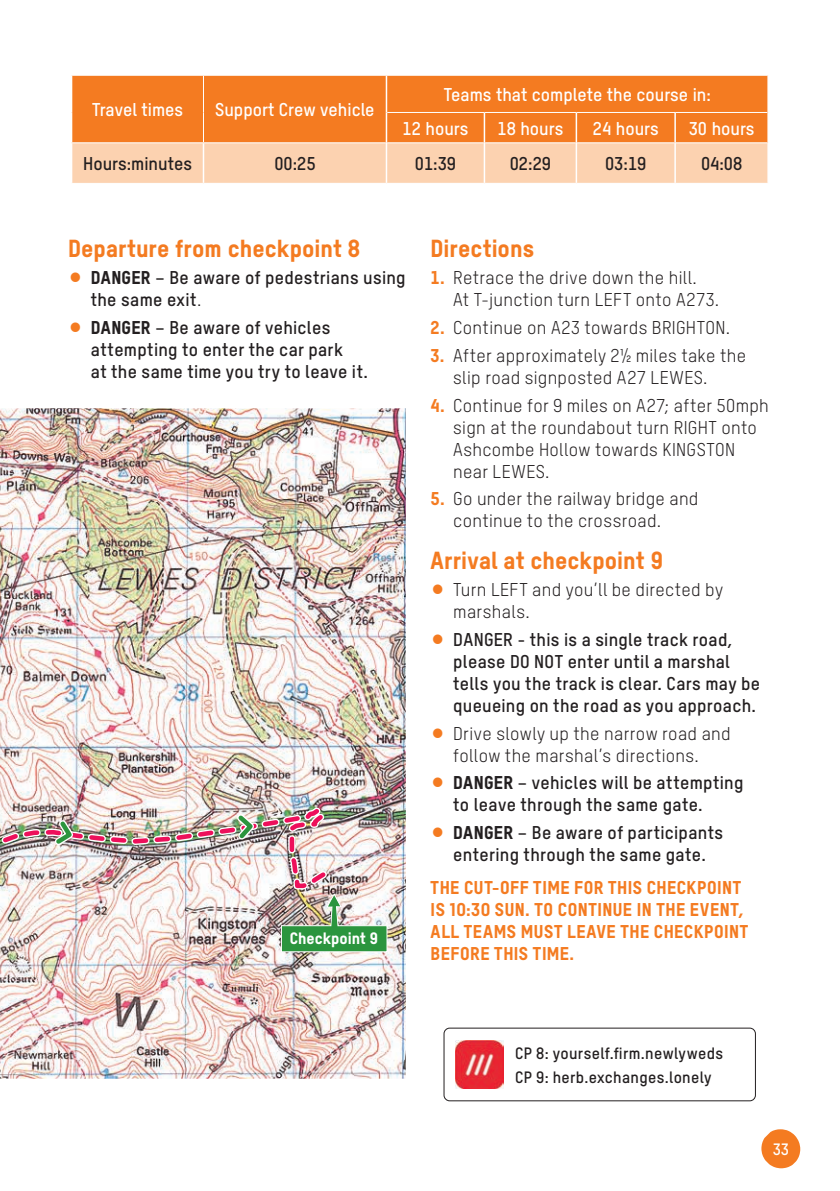
<style>
.page{position:relative;width:840px;height:1191px;background:#fff}
.page>*{position:absolute;margin:0;border:0;box-sizing:border-box;transform-origin:0 0}
.t1{font:24px "T Star Heavy";color:#f47b21}
.t2{font:24px "T Star Pro Heavy";color:#f47b21}
.t3{font:18px/22px "T Star Pro Regular";letter-spacing:.02em;color:#231f20}
.t4{font:18px/22px "T Star Pro Bold";letter-spacing:.015em;color:#231f20}
.t5{font:18px/22px "T Star Pro Heavy";letter-spacing:.03em;color:#f47b21}
.t6{font:18px/33.8px "T Star Pro Bold";color:#fff}
.t7{font:16px/24px "T Star Pro Bold";letter-spacing:.02em;color:#231f20}
.t8{font:16px "T Star Pro Heavy";color:#fff}
.t9{font:16px "T Star Pro Bold";color:#fff}
.s1{font-family:"T Star Pro Heavy"}
.s2{font-family:"T Star Pro Regular"}
.s3{font-family:"T Star Pro Heavy";color:#f47b21}
</style>
<div class="page">
<div style="left:72px;top:76px;width:695px;height:66px;background:#f47b21"></div>
<div style="left:72px;top:143px;width:695px;height:40px;background:#fcd2b0"></div>
<hr style="left:387px;top:112px;width:97px;height:1px;background:#fff">
<hr style="left:484px;top:112px;width:92px;height:1px;background:#fff">
<hr style="left:576px;top:112px;width:98px;height:1px;background:#fff">
<hr style="left:674px;top:112px;width:93px;height:1px;background:#fff">
<hr style="left:385px;top:76px;width:2px;height:36px;background:#fff">
<hr style="left:385px;top:112px;width:2px;height:31px;background:#fff">
<hr style="left:483px;top:113px;width:2px;height:30px;background:#fff">
<hr style="left:575px;top:113px;width:1px;height:30px;background:#fff">
<hr style="left:674px;top:113px;width:1px;height:30px;background:#fff">
<hr style="left:385px;top:143px;width:2px;height:40px;background:#fff">
<hr style="left:483px;top:143px;width:2px;height:40px;background:#fff">
<hr style="left:575px;top:143px;width:1px;height:40px;background:#fff">
<hr style="left:674px;top:143px;width:1px;height:40px;background:#fff">
<hr style="left:203px;top:76px;width:1px;height:36px;background:#fff">
<hr style="left:203px;top:112px;width:1px;height:30px;background:#fff">
<hr style="left:203px;top:143px;width:1px;height:40px;background:#fff">
<img style="left:0;top:408px;width:405px;height:670px">
<img style="left:0;top:408px;width:331px;height:510px">
<img style="left:0;top:408px;width:257px;height:490px">
<img style="left:280px;top:870px;width:108px;height:82px">
<div style="left:443px;top:1027px;width:312px;height:74px;border:1px solid #231f20;border-radius:6px"></div>
<img style="left:455px;top:1041px;width:48px;height:48px">
<svg style="left:761px;top:1129px;width:38px;height:39px"></svg>
<p class="t6" style="left:92px;top:91px;width:93px">Travel times</p>
<p class="t6" style="left:215px;top:91px;width:161px">Support Crew vehicle</p>
<p class="t6" style="left:402px;top:76px;width:310px;text-indent:41px">Teams that complete the course in:<br>12 hours</p>
<p class="t6" style="left:497px;top:110px;width:67px">18 hours</p>
<p class="t6" style="left:592px;top:110px;width:67px">24 hours</p>
<p class="t6" style="left:688px;top:110px;width:67px">30 hours</p>
<p class="t4" style="left:83px;top:151px;width:110px">Hours:minutes</p>
<p class="t4" style="left:274px;top:151px;width:43px">00:25</p>
<p class="t4" style="left:414px;top:151px;width:43px">01:39</p>
<p class="t4" style="left:509px;top:151px;width:43px">02:29</p>
<p class="t4" style="left:604px;top:151px;width:43px">03:19</p>
<p class="t4" style="left:700px;top:151px;width:43px">04:08</p>
<h1 class="t1" style="left:68px;top:233px;width:293px">Departure from checkpoint 8</h1>
<p class="t4" style="left:91px;top:265px;width:316px"><span class="s1">DANGER</span> – Be aware of pedestrians using the same exit<span class="s2">.</span></p>
<p class="t4" style="left:91px;top:315px;width:278px"><span class="s1">DANGER</span> – Be aware of vehicles attempting to enter the car park<br>at the same time you try to leave it.</p>
<p class="t8" style="left:290px;top:926px;width:89px">Checkpoint 9</p>
<h1 class="t1" style="left:430px;top:233px;width:105px">Directions</h1>
<p class="t3" style="left:453px;top:266px;width:267px;text-indent:-23px"><span class="s3">1.</span> Retrace the drive down the hill.<br>At T-junction turn LEFT onto A273.</p>
<p class="t3" style="left:430px;top:315px;width:301px"><span class="s3">2.</span> Continue on A23 towards BRIGHTON.</p>
<p class="t3" style="left:453px;top:343px;width:294px;text-indent:-23px"><span class="s3">3.</span> After approximately 2½ miles take the slip road signposted A27 LEWES.</p>
<p class="t3" style="left:453px;top:393px;width:317px;text-indent:-23px"><span class="s3">4.</span> Continue for 9 miles on A27; after 50mph sign at the roundabout turn RIGHT onto<br>Ashcombe Hollow towards KINGSTON near LEWES.</p>
<p class="t3" style="left:453px;top:486px;width:247px;text-indent:-23px"><span class="s3">5.</span> Go under the railway bridge and continue to the crossroad.</p>
<h1 class="t2" style="left:430px;top:541px;width:234px">Arrival at checkpoint 9</h1>
<p class="t3" style="left:453px;top:577px;width:271px">Turn LEFT and you’ll be directed by marshals.</p>
<p class="t4" style="left:453px;top:627px;width:308px">DANGER - this is a single track road, please DO NOT enter until a marshal tells you the track is clear. Cars may be queueing on the road as you approach.</p>
<p class="t3" style="left:453px;top:721px;width:279px">Drive slowly up the narrow road and follow the marshal’s directions.</p>
<p class="t4" style="left:453px;top:770px;width:291px"><span class="s1">DANGER</span> – vehicles will be attempting to leave through the same gate.</p>
<p class="t4" style="left:453px;top:820px;width:271px"><span class="s1">DANGER</span> – Be aware of participants entering through the same gate.</p>
<p class="t5" style="left:430px;top:875px;width:319px">THE CUT-OFF TIME FOR THIS CHECKPOINT<br>IS 10:30 SUN. TO CONTINUE IN THE EVENT,<br>ALL TEAMS MUST LEAVE THE CHECKPOINT<br>BEFORE THIS TIME.</p>
<p class="t7" style="left:515px;top:1039px;width:209px">CP 8: yourself.firm.newlyweds<br>CP 9: herb.exchanges.lonely</p>
<p class="t9" style="left:772px;top:1137px;width:18px">33</p>
</div>
